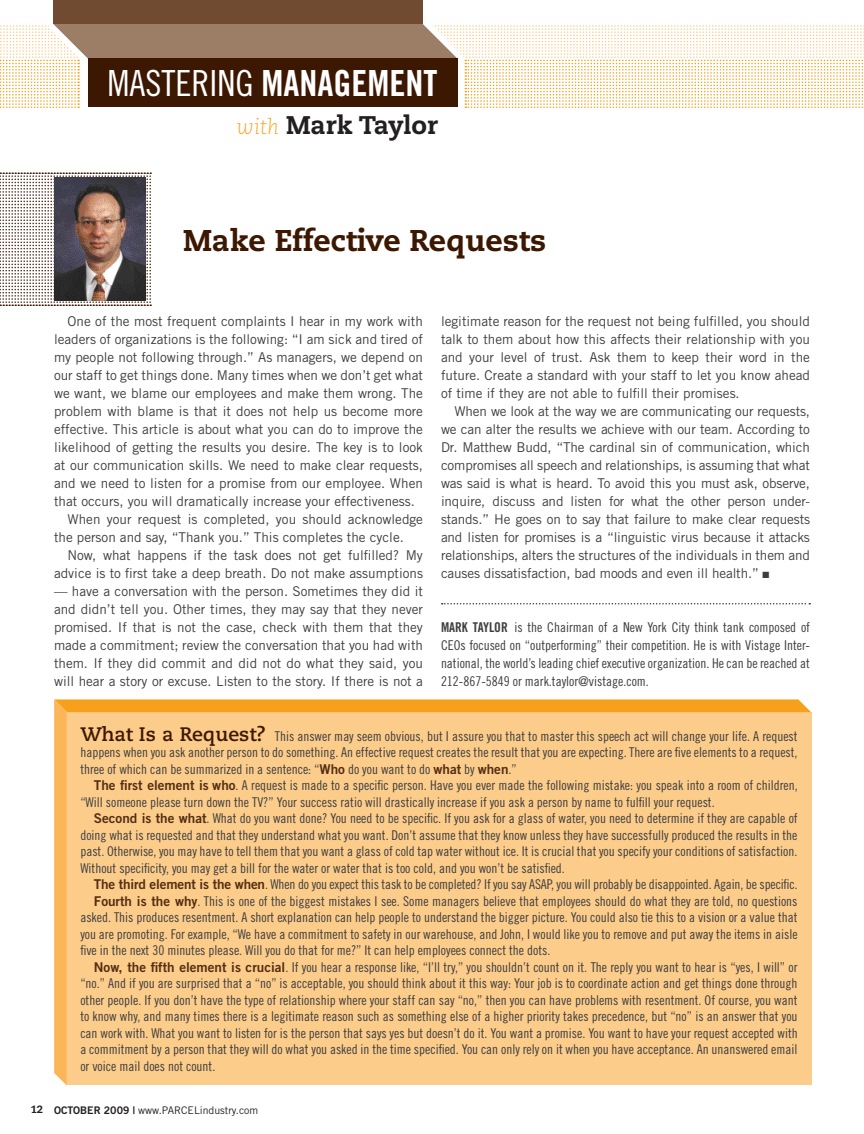
<style>
.page{position:relative;width:864px;height:1134px;background:#fff}
.page>*{position:absolute;margin:0;border:0;box-sizing:border-box;transform-origin:0 0}
.t1{font:36px "Trade Gothic LT Std Bd Cn 20";color:#fff}
.t2{font:800 30px "Caecilia LT Std";color:#3c1802}
.t3{font:800 25.5px "Caecilia LT Std";color:#231f20}
.body_copy{font:13.5px/16.5px "Trade Gothic LT Std Cn 18";color:#3e3e3f;text-align:justify}
.body_copy-2{font:13.5px/18px "Trade Gothic LT Std";color:#3e3e3f;text-align:justify}
.subheads{font:13.5px/16.5px "Trade Gothic LT Std Cn 18";color:#3e3e3f;text-align:justify}
.bio{font:13.5px/18px "Trade Gothic LT Std Cn 18";color:#3e3e3f;text-align:justify}
.t4{font:10.5px "Trade Gothic LT Std";color:#231f20}
.t5{font:800 10.5px "Caecilia LT Std";color:#231f20}
.s1{font-family:"Trade Gothic LT Std Cn 18"}
.s2{font-weight:300;font-style:italic;font-size:21px;color:#f9a933}
.s3{font-family:"Trade Gothic LT Std Bd Cn 20"}
.s4{font-family:"Caecilia LT Std";font-weight:700;font-size:19.5px;color:#3c1802}
.s5{font-family:"Trade Gothic LT Std Bd 2";color:#532e12}
.s6{font-family:"Trade Gothic LT Std Bd 2"}
</style>
<div class="page">
<svg style="left:442px;top:603px;width:368px;height:1px"></svg>
<svg style="left:0;top:172px;width:151px;height:134px"></svg>
<img style="left:54px;top:178px;width:92px;height:123px">
<svg style="left:0;top:24px;width:864px;height:84px"></svg>
<div style="left:54px;top:0;width:369px;height:24px;background:#704b32"></div>
<div style="left:88px;top:59px;width:369px;height:48px;background:#3c1802"></div>
<div style="left:54px;top:699px;width:757px;height:387px;background:#fccc8b"></div>
<p class="t1" style="left:108px;top:61px;width:331px"><span class="s1">MASTERING</span> MANAGEMENT</p>
<p class="t3" style="left:237px;top:109px;width:203px"><span class="s2">with</span> Mark Taylor</p>
<p class="t2" style="left:183px;top:222px;width:365px">Make Effective Requests</p>
<p class="body_copy-2" style="left:54px;top:312px;width:371px;text-indent:14px">One of the most frequent complaints I hear in my work with leaders of organizations is the following: “I am sick and tired of my people not following through.” As managers, we depend on our staff to get things done. Many times when we don’t get what we want, we blame our employees and make them wrong. The problem with blame is that it does not help us become more effective. This article is about what you can do to improve the likelihood of getting the results you desire. The key is to look at our communication skills. We need to make clear requests, and we need to listen for a promise from our employee. When that occurs, you will dramatically increase your effectiveness.</p>
<p class="body_copy-2" style="left:54px;top:510px;width:371px;text-indent:14px">When your request is completed, you should acknowledge the person and say, “Thank you.” This completes the cycle.</p>
<p class="body_copy-2" style="left:54px;top:546px;width:371px;text-align:right">Now, what happens if the task does not get fulfilled? My advice is to first take a deep breath. Do not make assumptions</p>
<p class="body_copy-2" style="left:54px;top:582px;width:371px">— have a conversation with the person. Sometimes they did it and didn’t tell you. Other times, they may say that they never promised. If that is not the case, check with them that they made a commitment; review the conversation that you had with them. If they did commit and did not do what they said, you will hear a story or excuse. Listen to the story. If there is not a</p>
<p class="body_copy-2" style="left:441px;top:312px;width:371px">legitimate reason for the request not being fulfilled, you should talk to them about how this affects their relationship with you and your level of trust. Ask them to keep their word in the future. Create a standard with your staff to let you know ahead of time if they are not able to fulfill their promises.</p>
<p class="body_copy-2" style="left:441px;top:402px;width:371px;text-indent:14px">When we look at the way we are communicating our requests, we can alter the results we achieve with our team. According to Dr. Matthew Budd, “The cardinal sin of communication, which compromises all speech and relationships, is assuming that what was said is what is heard. To avoid this you must ask, observe, inquire, discuss and listen for what the other person under&shy;stands.” He goes on to say that failure to make clear requests and listen for promises is a “linguistic virus because it attacks relationships, alters the structures of the individuals in them and causes dissatisfaction, bad moods and even ill health.” ■</p>
<p class="bio" style="left:441px;top:618px;width:371px"><span class="s3">MARK TAYLOR</span> is the Chairman of a New York City think tank composed of CEOs focused on “outperforming” their competition. He is with Vistage Inter&shy;national, the world’s leading chief executive organization. He can be reached at 212-867-5849 or mark.taylor@vistage.com.</p>
<p class="subheads" style="left:80px;top:728px;width:719px"><span class="s4">What Is a Request?</span> This answer may seem obvious, but I assure you that to master this speech act will change your life. A request happens when you ask another person to do something. An effective request creates the result that you are expecting. There are five elements to a request, three of which can be summarized in a sentence: “<span class="s5">Who</span> do you want to do <span class="s5">what</span> by <span class="s5">when</span>.”</p>
<p class="body_copy" style="left:80px;top:777px;width:719px;text-indent:14px"><span class="s5">The first element is who</span>. A request is made to a specific person. Have you ever made the following mistake: you speak into a room of children, “Will someone please turn down the TV?” Your success ratio will drastically increase if you ask a person by name to fulfill your request.</p>
<p class="body_copy" style="left:80px;top:810px;width:719px;text-indent:14px"><span class="s5">Second is the what</span>. What do you want done? You need to be specific. If you ask for a glass of water, you need to determine if they are capable of doing what is requested and that they understand what you want. Don’t assume that they know unless they have successfully produced the results in the past. Otherwise, you may have to tell them that you want a glass of cold tap water without ice. It is crucial that you specify your conditions of satisfaction.<br>Without specificity, you may get a bill for the water or water that is too cold, and you won’t be satisfied.</p>
<p class="body_copy" style="left:94px;top:876px;width:705px"><span class="s5">The third element is the when</span>. When do you expect this task to be completed? If you say ASAP, you will probably be disappointed. Again, be specific.</p>
<p class="body_copy" style="left:80px;top:893px;width:719px;text-indent:14px"><span class="s5">Fourth is the why</span>. This is one of the biggest mistakes I see. Some managers believe that employees should do what they are told, no questions asked. This produces resentment. A short explanation can help people to understand the bigger picture. You could also tie this to a vision or a value that you are promoting. For example, “We have a commitment to safety in our warehouse, and John, I would like you to remove and put away the items in aisle five in the next 30 minutes please. Will you do that for me?” It can help employees connect the dots.</p>
<p class="body_copy" style="left:80px;top:959px;width:719px;text-indent:14px"><span class="s5">Now, the fifth element is crucial</span>. If you hear a response like, “I’ll try,” you shouldn’t count on it. The reply you want to hear is “yes, I will” or “no.” And if you are surprised that a “no” is acceptable, you should think about it this way: Your job is to coordinate action and get things done through other people. If you don’t have the type of relationship where your staff can say “no,” then you can have problems with resentment. Of course, you want to know why, and many times there is a legitimate reason such as something else of a higher priority takes precedence, but “no” is an answer that you can work with. What you want to listen for is the person that says yes but doesn’t do it. You want a promise. You want to have your request accepted with a commitment by a person that they will do what you asked in the time specified. You can only rely on it when you have acceptance. An unanswered email or voice mail does not count.</p>
<p class="t5" style="left:31px;top:1103px;width:14px">12</p>
<p class="t4" style="left:54px;top:1104px;width:206px"><span class="s6">OCTOBER 2009 |</span> www.PARCELindustry.com</p>
</div>
